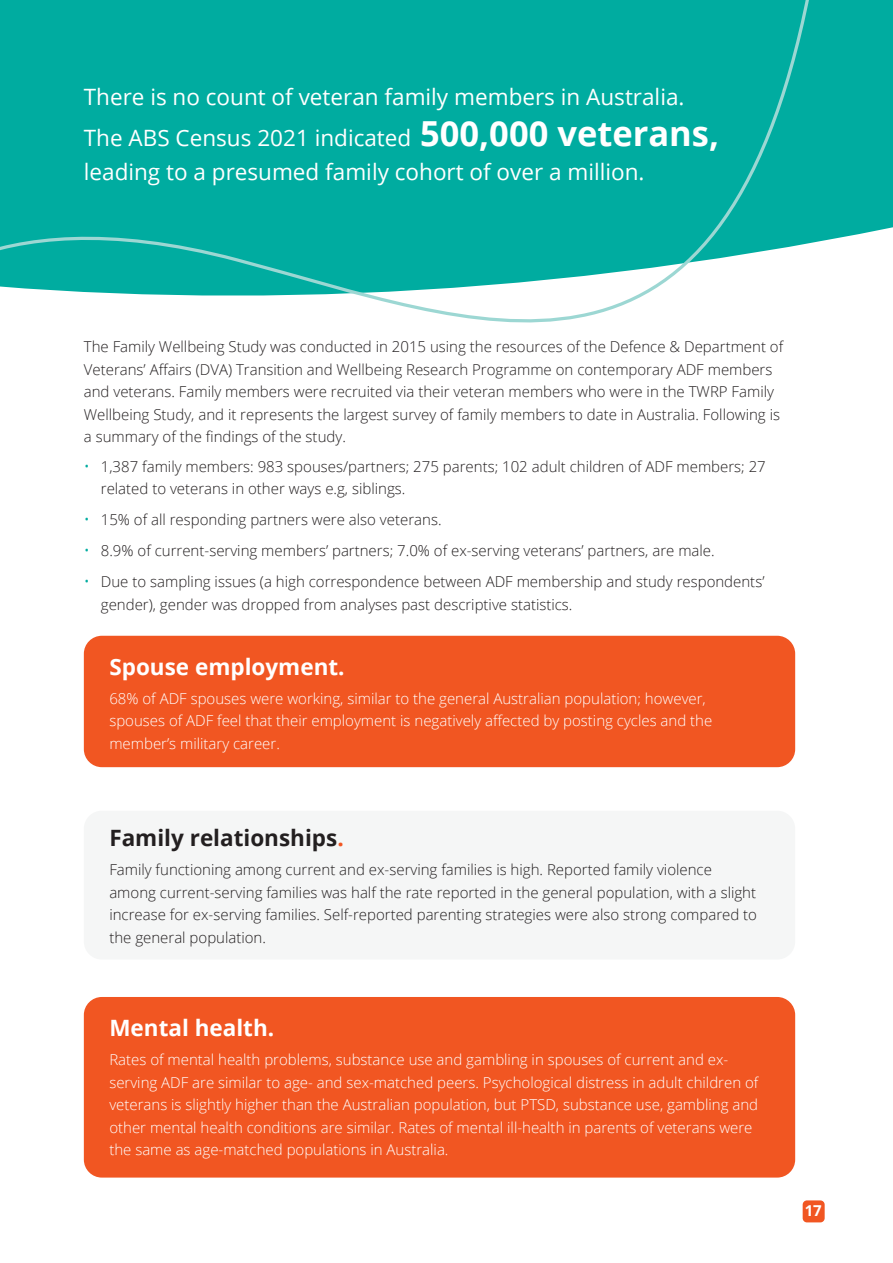
<style>
.page{position:relative;width:893px;height:1263px;background:#fff}
.page>*{position:absolute;margin:0;border:0;box-sizing:border-box;transform-origin:0 0}
.H2_Open_Sans{font:22.5px/40.5px "Open Sans";color:#fff}
.H2_Open_Sans-2{font:700 22.5px "Open Sans";color:#fff}
.H2_Open_Sans-3{font:700 22.5px "Open Sans";color:#231f20}
.Body{font:300 15px/22.5px "Open Sans";color:#231f20}
.Body-2{font:300 15px/22.5px "Open Sans";color:#fff}
.t1{font:700 15px "Open Sans";color:#fff}
.s1{font-weight:700;font-size:34.5px}
.s2{font-size:16.2px;color:#00aca0}
.s3{color:#f15622}
</style>
<div class="page">
<div style="left:803px;top:1200px;width:22px;height:22px;background:#f15622;border-radius:4px"></div>
<svg style="left:1px;top:0;width:892px;height:323px;background:#24b7ad"></svg>
<div style="left:84px;top:636px;width:711px;height:131px;background:#f15622;border-radius:18px"></div>
<div style="left:84px;top:997px;width:711px;height:180px;background:#f15622;border-radius:18px"></div>
<div style="left:84px;top:811px;width:711px;height:148px;background:#f5f6f6;border-radius:18px"></div>
<p class="H2_Open_Sans" style="left:84px;top:76px;width:637px">There is no count of veteran family members in Australia.<br>The ABS Census 2021 indicated <span class="s1">500,000 veterans,</span></p>
<p class="H2_Open_Sans" style="left:84px;top:151px;width:562px">leading to a presumed family cohort of over a million.</p>
<p class="Body" style="left:84px;top:335px;width:701px">The Family Wellbeing Study was conducted in 2015 using the resources of the Defence &amp; Department of Veterans’ Affairs (DVA) Transition and Wellbeing Research Programme on contemporary ADF members and veterans. Family members were recruited via their veteran members who were in the TWRP Family Wellbeing Study, and it represents the largest survey of family members to date in Australia. Following is a summary of the findings of the study.</p>
<p class="Body" style="left:101px;top:454px;width:666px;text-indent:-17px"><span class="s2">•</span> 1,387 family members: 983 spouses/partners; 275 parents; 102 adult children of ADF members; 27 related to veterans in other ways e.g, siblings.</p>
<p class="Body" style="left:84px;top:508px;width:359px"><span class="s2">•</span> 15% of all responding partners were also veterans.</p>
<p class="Body" style="left:84px;top:539px;width:632px"><span class="s2">•</span> 8.9% of current-serving members’ partners; 7.0% of ex-serving veterans’ partners, are male.</p>
<p class="Body" style="left:101px;top:570px;width:665px;text-indent:-17px"><span class="s2">•</span> Due to sampling issues (a high correspondence between ADF membership and study respondents’ gender), gender was dropped from analyses past descriptive statistics.</p>
<p class="H2_Open_Sans-2" style="left:109px;top:650px;width:237px">Spouse employment.</p>
<p class="Body-2" style="left:109px;top:687px;width:604px">68% of ADF spouses were working, similar to the general Australian population; however, spouses of ADF feel that their employment is negatively affected by posting cycles and the member’s military career.</p>
<p class="H2_Open_Sans-3" style="left:109px;top:822px;width:236px">Family relationships<span class="s3">.</span></p>
<p class="Body" style="left:109px;top:858px;width:649px">Family functioning among current and ex-serving families is high. Reported family violence among current-serving families was half the rate reported in the general population, with a slight increase for ex-serving families. Self-reported parenting strategies were also strong compared to the general population.</p>
<p class="H2_Open_Sans-2" style="left:109px;top:1011px;width:166px">Mental health.</p>
<p class="Body-2" style="left:109px;top:1048px;width:650px">Rates of mental health problems, substance use and gambling in spouses of current and ex&shy;serving ADF are similar to age- and sex-matched peers. Psychological distress in adult children of veterans is slightly higher than the Australian population, but PTSD, substance use, gambling and other mental health conditions are similar. Rates of mental ill-health in parents of veterans were the same as age-matched populations in Australia.</p>
<p class="t1" style="left:805px;top:1200px;width:18px">17</p>
</div>
